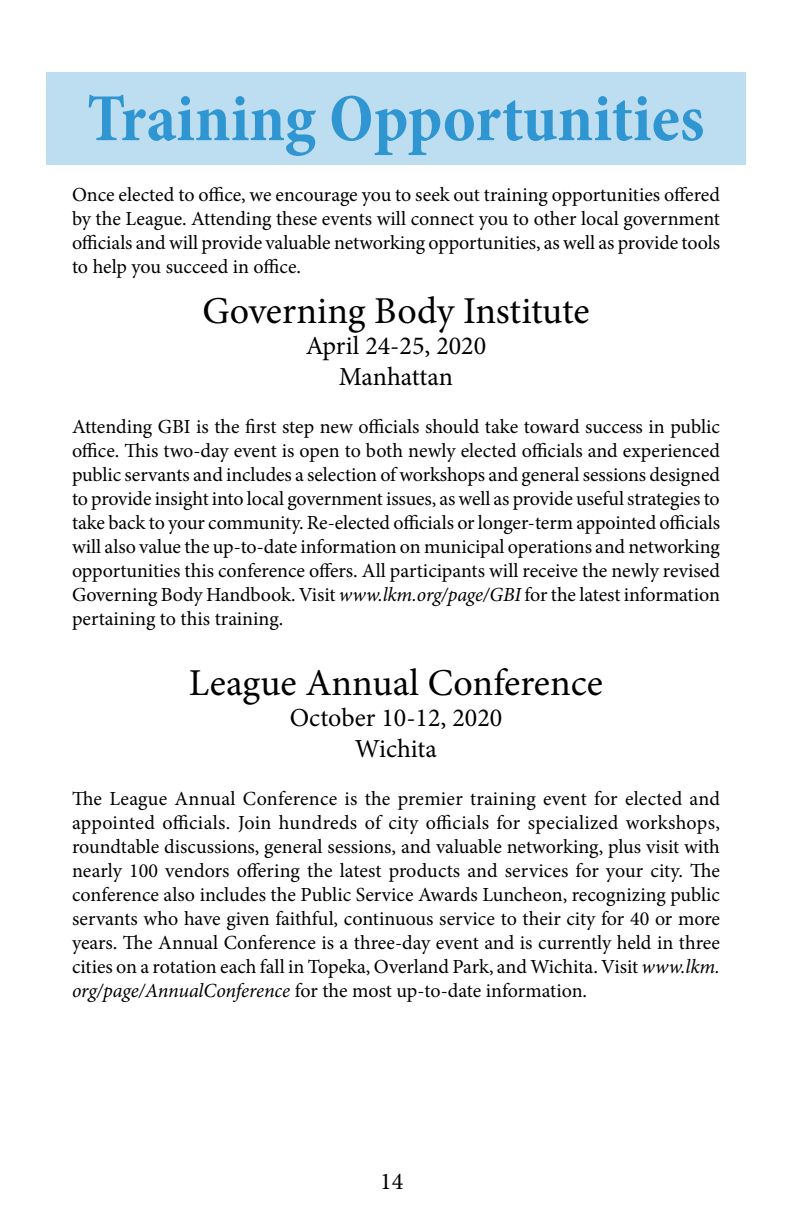
<style>
.page{position:relative;width:792px;height:1224px;background:#fff}
.page>*{position:absolute;margin:0;border:0;box-sizing:border-box;transform-origin:0 0}
.t1{font:700 condensed 68px "Minion Pro";color:#3096d2}
.t2{font:38px "Minion Pro";color:#000}
.t3{font:26px/31.2px "Minion Pro";color:#000;text-align:center}
.t4{font:24px "Minion Pro";color:#000}
.t5{font:20px/24px "Minion Pro";letter-spacing:-.005em;color:#000;text-align:justify}
.s1{font-style:italic}
</style>
<div class="page">
<div style="left:46px;top:72px;width:700px;height:92px;background:#bddef1"></div>
<h1 class="t1" style="left:87px;top:72px;width:619px">Training Opportunities</h1>
<p class="t5" style="left:72px;top:182px;width:650px">Once elected to office, we encourage you to seek out training opportunities offered by the League. Attending these events will connect you to other local government officials and will provide valuable networking opportunities, as well as provide tools to help you succeed in office.</p>
<h2 class="t2" style="left:202px;top:285px;width:389px">Governing Body Institute</h2>
<h3 class="t3" style="left:306px;top:330px;width:182px">April 24-25, 2020<br>Manhattan</h3>
<p class="t5" style="left:72px;top:415px;width:650px">Attending GBI is the first step new officials should take toward success in public office. This two-day event is open to both newly elected officials and experienced public servants and includes a selection of workshops and general sessions designed to provide insight into local government issues, as well as provide useful strategies to take back to your community. Re-elected officials or longer-term appointed officials will also value the up-to-date information on municipal operations and networking opportunities this conference offers. All participants will receive the newly revised Governing Body Handbook. Visit <span class="s1">www.lkm.org/page/GBI</span> for the latest information pertaining to this training.</p>
<h2 class="t2" style="left:189px;top:657px;width:416px">League Annual Conference</h2>
<h3 class="t3" style="left:290px;top:702px;width:214px">October 10-12, 2020<br>Wichita</h3>
<p class="t5" style="left:72px;top:787px;width:650px">The League Annual Conference is the premier training event for elected and appointed officials. Join hundreds of city officials for specialized workshops, roundtable discussions, general sessions, and valuable networking, plus visit with nearly 100 vendors offering the latest products and services for your city. The conference also includes the Public Service Awards Luncheon, recognizing public servants who have given faithful, continuous service to their city for 40 or more years. The Annual Conference is a three-day event and is currently held in three cities on a rotation each fall in Topeka, Overland Park, and Wichita. Visit <span class="s1">www.lkm. org/page/AnnualConference</span> for the most up-to-date information.</p>
<p class="t4" style="left:380px;top:1166px;width:25px">14</p>
</div>
